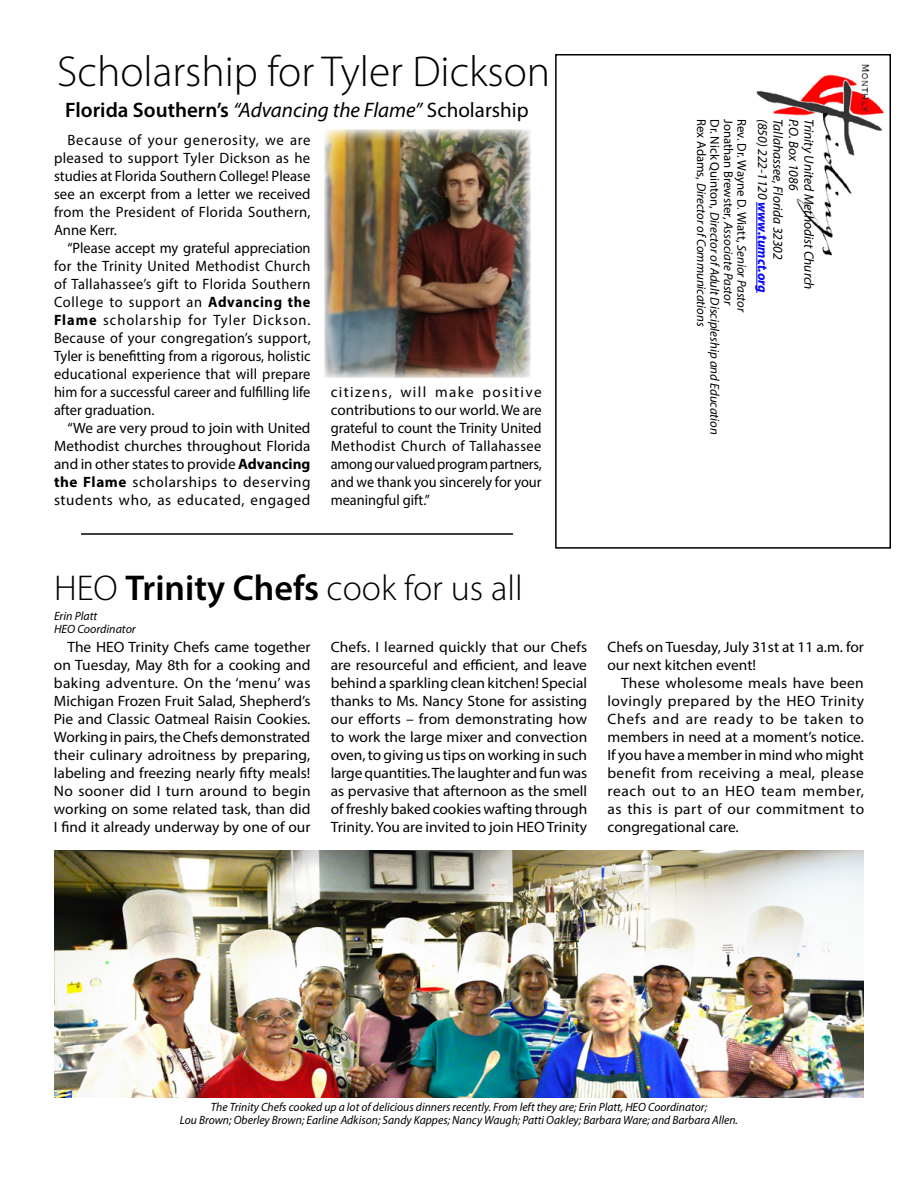
<style>
.page{position:relative;width:918px;height:1188px;background:#fff}
.page>*{position:absolute;margin:0;border:0;box-sizing:border-box;transform-origin:0 0}
.t1{font:300 43.5px "Myriad Pro";color:#000}
.t2{font:300 36px "Myriad Pro";color:#000}
.t3{font:italic 21px "Myriad Pro";color:#000}
.t4{font:15px/18px "Myriad Pro";color:#000;text-align:justify}
.t5{font:15px/18px "Myriad Pro";color:#000;text-align:justify;scale:.96 1}
.t6{font:italic 13.5px "Myriad Pro";color:#000}
.t7{font:italic 12.75px/13.5px "Myriad Pro";color:#000}
.t8{font:italic 12px/13.5px "Myriad Pro";color:#000}
.s1{font-weight:600;font-style:normal}
.s2{font-style:normal}
.s3{font-weight:700}
.s4{font-weight:600}
.s5{font-weight:700;color:#00f}
</style>
<div class="page">
<img style="left:756px;top:64px;width:128px;height:199px">
<div style="left:555px;top:54px;width:336px;height:495px;border:2px solid #000"></div>
<hr style="left:756px;top:202px;width:1px;height:91px;background:#00f">
<img style="left:54px;top:850px;width:810px;height:248px">
<img style="left:324px;top:129px;width:207px;height:249px">
<hr style="left:81px;top:533px;width:432px;height:2px;background:#000">
<h1 class="t1" style="left:57px;top:48px;width:494px">Scholarship for Tyler Dickson</h1>
<h3 class="t3" style="left:65px;top:97px;width:465px"><span class="s1">Florida Southern’s</span> “Advancing the Flame” <span class="s2">Scholarship</span></h3>
<p class="t4" style="left:54px;top:130px;width:258px;text-indent:13px">Because of your generosity, we are pleased to support Tyler Dickson as he studies at Florida Southern College! Please see an excerpt from a letter we received from the President of Florida Southern, Anne Kerr.</p>
<p class="t5" style="left:54px;top:238px;width:269px;text-indent:13px">“Please accept my grateful appreciation for the Trinity United Methodist Church of Tallahassee’s gift to Florida Southern College to support an <span class="s3">Advancing the Flame</span> scholarship for Tyler Dickson.<br>Because of your congregation’s support, Tyler is benefitting from a rigorous, holistic educational experience that will prepare him for a successful career and fulfilling life after graduation.</p>
<p class="t4" style="left:54px;top:418px;width:258px;text-indent:13px">“We are very proud to join with United Methodist churches throughout Florida and in other states to provide <span class="s3">Advancing the Flame</span> scholarships to deserving students who, as educated, engaged</p>
<p class="t4" style="left:331px;top:382px;width:212px">citizens, will make positive contributions to our world. We are grateful to count the Trinity United Methodist Church of Tallahassee among our valued program partners, and we thank you sincerely for your meaningful gift.”</p>
<h2 class="t2" style="left:54px;top:568px;width:470px">HEO <span class="s4">Trinity Chefs</span> cook for us all</h2>
<p class="t8" style="left:54px;top:609px;width:83px">Erin Platt<br>HEO Coordinator</p>
<p class="t7" style="left:749px;top:119px;width:317px;rotate:90deg"><span class="s2">Rev. Dr. Wayne D. Wiatt,</span> Senior Pastor<br><span class="s2">Jonathan Brewster,</span> Associate Pastor<br><span class="s2">Dr. Nick Quinton,</span> Director of Adult Discipleship and Education <span class="s2">Rex Adams,</span> Director of Communications</p>
<p class="t6" style="left:771px;top:119px;width:175px;rotate:90deg">(850) 222-1120 <span class="s5">www.tumct.org</span></p>
<p class="t6" style="left:787px;top:119px;width:142px;rotate:90deg">Tallahassee, Florida 32302</p>
<p class="t6" style="left:802px;top:119px;width:73px;rotate:90deg">P.O. Box 1086</p>
<p class="t6" style="left:817px;top:119px;width:172px;rotate:90deg">Trinity United Methodist Church</p>
<p class="t4" style="left:54px;top:638px;width:258px;text-indent:14px">The HEO Trinity Chefs came together on Tuesday, May 8th for a cooking and baking adventure. On the ‘menu’ was Michigan Frozen Fruit Salad, Shepherd’s Pie and Classic Oatmeal Raisin Cookies.<br>Working in pairs, the Chefs demonstrated their culinary adroitness by preparing, labeling and freezing nearly fifty meals!<br>No sooner did I turn around to begin working on some related task, than did I find it already underway by one of our</p>
<p class="t4" style="left:331px;top:638px;width:258px">Chefs. I learned quickly that our Chefs are resourceful and efficient, and leave behind a sparkling clean kitchen! Special thanks to Ms. Nancy Stone for assisting our efforts – from demonstrating how to work the large mixer and convection oven, to giving us tips on working in such large quantities. The laughter and fun was as pervasive that afternoon as the smell of freshly baked cookies wafting through Trinity. You are invited to join HEO Trinity</p>
<p class="t4" style="left:608px;top:638px;width:258px">Chefs on Tuesday, July 31st at 11 a.m. for our next kitchen event!</p>
<p class="t4" style="left:608px;top:674px;width:258px;text-indent:14px">These wholesome meals have been lovingly prepared by the HEO Trinity Chefs and are ready to be taken to members in need at a moment’s notice.<br>If you have a member in mind who might benefit from receiving a meal, please reach out to an HEO team member, as this is part of our commitment to congregational care.</p>
<p class="t8" style="left:180px;top:1100px;width:560px;text-align:center">The Trinity Chefs cooked up a lot of delicious dinners recently. From left they are; Erin Platt, HEO Coordinator;<br>Lou Brown; Oberley Brown; Earline Adkison; Sandy Kappes; Nancy Waugh; Patti Oakley; Barbara Ware; and Barbara Allen.</p>
</div>
